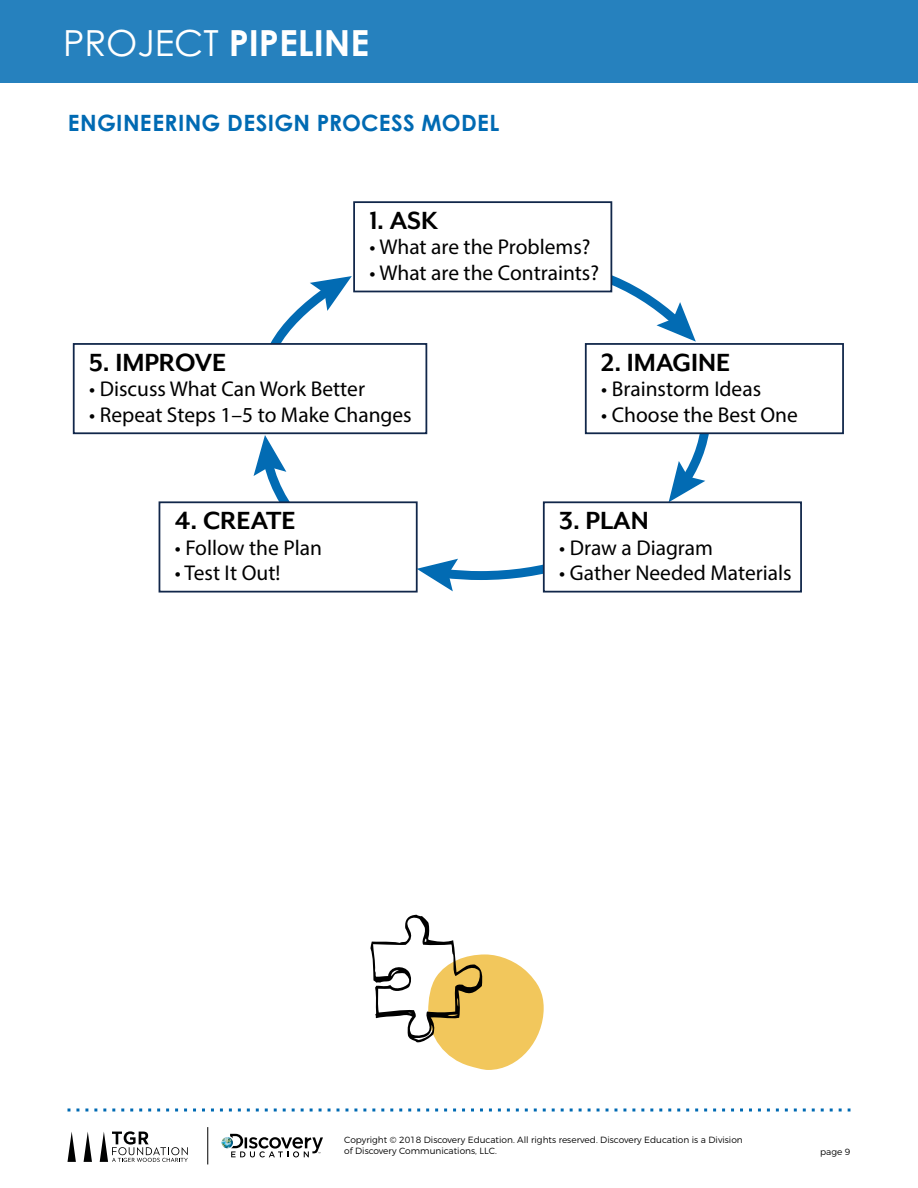
<style>
.page{position:relative;width:918px;height:1188px;background:#fff}
.page>*{position:absolute;margin:0;border:0;box-sizing:border-box;transform-origin:0 0}
.t1{font:700 36px "Century Gothic Pro";color:#fff}
.t2{font:700 28.65px "Mr Eaves XL Mod OT";color:#000}
.t3{font:700 22.5px "Century Gothic Pro";letter-spacing:.015em;color:#006ab3}
.t4{font:21.45px "Myriad Pro";color:#000}
.t5{font:300 9px/10.8px "Montserrat";color:#000}
.s1{font-weight:400}
</style>
<div class="page">
<svg style="left:68px;top:1108px;width:782px;height:4px"></svg>
<svg style="left:84px;top:1132px;width:8px;height:30px"></svg>
<svg style="left:67px;top:1132px;width:9px;height:30px"></svg>
<svg style="left:100px;top:1131px;width:88px;height:31px"></svg>
<svg style="left:222px;top:1134px;width:101px;height:23px"></svg>
<hr style="left:208px;top:1127px;width:1px;height:37px;background:#000">
<div style="left:0;top:0;width:918px;height:83px;background:#2681be"></div>
<svg style="left:370px;top:915px;width:174px;height:155px"></svg>
<svg style="left:270px;top:276px;width:82px;height:67px"></svg>
<svg style="left:254px;top:435px;width:35px;height:66px"></svg>
<svg style="left:418px;top:552px;width:125px;height:39px"></svg>
<svg style="left:669px;top:434px;width:46px;height:67px"></svg>
<svg style="left:590px;top:265px;width:106px;height:77px"></svg>
<div style="left:354px;top:202px;width:257px;height:89px;background:#fff"></div>
<div style="left:353px;top:201px;width:259px;height:91px;border:2px solid #11274a"></div>
<div style="left:73px;top:343px;width:354px;height:91px;border:2px solid #11274a"></div>
<div style="left:159px;top:501px;width:259px;height:92px;border:2px solid #11274a"></div>
<div style="left:543px;top:501px;width:259px;height:92px;border:2px solid #11274a"></div>
<div style="left:585px;top:343px;width:259px;height:91px;border:2px solid #11274a"></div>
<h1 class="t1" style="left:63px;top:21px;width:308px"><span class="s1">PROJECT</span> PIPELINE</h1>
<p class="t3" style="left:68px;top:108px;width:433px">ENGINEERING DESIGN PROCESS MODEL</p>
<h2 class="t2" style="left:370px;top:206px;width:70px">1. ASK</h2>
<p class="t4" style="left:370px;top:234px;width:223px">• What are the Problems?</p>
<p class="t4" style="left:370px;top:260px;width:231px">• What are the Contraints?</p>
<h2 class="t2" style="left:89px;top:348px;width:139px">5. IMPROVE</h2>
<p class="t4" style="left:89px;top:376px;width:277px">• Discuss What Can Work Better</p>
<p class="t4" style="left:89px;top:402px;width:324px">• Repeat Steps 1–5 to Make Changes</p>
<h2 class="t2" style="left:175px;top:506px;width:122px">4. CREATE</h2>
<p class="t4" style="left:175px;top:534px;width:149px">• Follow the Plan</p>
<p class="t4" style="left:175px;top:560px;width:107px">• Test It Out!</p>
<h2 class="t2" style="left:601px;top:348px;width:131px">2. IMAGINE</h2>
<p class="t4" style="left:601px;top:376px;width:161px">• Brainstorm Ideas</p>
<p class="t4" style="left:601px;top:402px;width:198px">• Choose the Best One</p>
<h2 class="t2" style="left:559px;top:506px;width:91px">3. PLAN</h2>
<p class="t4" style="left:559px;top:534px;width:155px">• Draw a Diagram</p>
<p class="t4" style="left:559px;top:560px;width:234px">• Gather Needed Materials</p>
<p class="t5" style="left:344px;top:1134px;width:400px">Copyright © 2018 Discovery Education. All rights reserved. Discovery Education is a Division of Discovery Communications, LLC.</p>
<p class="t5" style="left:820px;top:1146px;width:32px">page 9</p>
</div>
